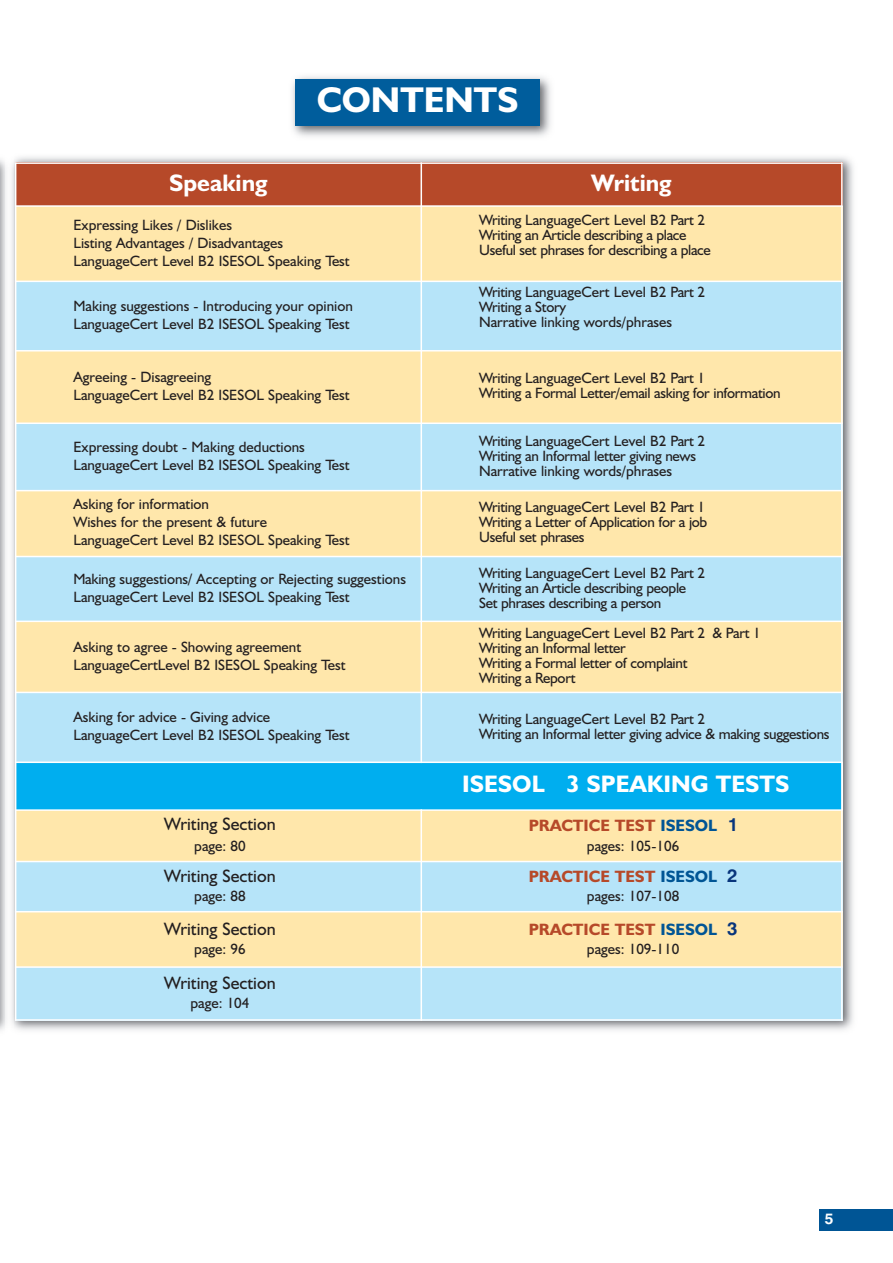
<style>
.page{position:relative;width:893px;height:1263px;background:#fff}
.page>*{position:absolute;margin:0;border:0;box-sizing:border-box;transform-origin:0 0}
.t1{font:700 36px "Humanist 521 BT";color:#fff}
.t2{font:700 24px "Humanist 521 BT";color:#fff}
.t3{font:18px "Humanist 521 BT";color:#231f20}
.t4{font:700 16.5px "Humanist 521 BT";color:#b64929}
.t5{font:15px/18px "Humanist 521 BT";color:#231f20}
.t6{font:15px/15px "Humanist 521 BT";letter-spacing:-.02em;color:#231f20}
.t7{font:15px "UB Helvetica Bold";color:#fff}
.s1{color:#005595}
.s2{font-family:"UB Helvetica Bold";font-weight:400;font-size:18px;color:#08357c}
</style>
<div class="page">
<div style="left:819px;top:1209px;width:74px;height:22px;background:#005595"></div>
<img style="left:0;top:157px;width:854px;height:874px">
<div style="left:15px;top:162px;width:406px;height:44px;background:#b64929"></div>
<div style="left:421px;top:162px;width:422px;height:44px;background:#b64929"></div>
<div style="left:15px;top:206px;width:406px;height:75px;background:#ffe7ab"></div>
<div style="left:421px;top:206px;width:422px;height:75px;background:#ffe7ab"></div>
<div style="left:15px;top:281px;width:406px;height:70px;background:#b6e4f9"></div>
<div style="left:421px;top:281px;width:422px;height:70px;background:#b6e4f9"></div>
<div style="left:15px;top:351px;width:406px;height:72px;background:#ffe7ab"></div>
<div style="left:421px;top:351px;width:422px;height:72px;background:#ffe7ab"></div>
<div style="left:15px;top:423px;width:406px;height:68px;background:#b6e4f9"></div>
<div style="left:421px;top:423px;width:422px;height:68px;background:#b6e4f9"></div>
<div style="left:15px;top:491px;width:406px;height:65px;background:#ffe7ab"></div>
<div style="left:421px;top:491px;width:422px;height:65px;background:#ffe7ab"></div>
<div style="left:15px;top:556px;width:406px;height:65px;background:#b6e4f9"></div>
<div style="left:421px;top:556px;width:422px;height:65px;background:#b6e4f9"></div>
<div style="left:15px;top:621px;width:406px;height:71px;background:#ffe7ab"></div>
<div style="left:421px;top:621px;width:422px;height:71px;background:#ffe7ab"></div>
<div style="left:15px;top:692px;width:406px;height:70px;background:#b6e4f9"></div>
<div style="left:421px;top:692px;width:422px;height:70px;background:#b6e4f9"></div>
<div style="left:15px;top:762px;width:827px;height:48px;background:#00aeef"></div>
<div style="left:15px;top:810px;width:406px;height:51px;background:#ffe7ab"></div>
<div style="left:421px;top:810px;width:422px;height:51px;background:#ffe7ab"></div>
<div style="left:15px;top:861px;width:406px;height:51px;background:#b6e4f9"></div>
<div style="left:421px;top:861px;width:422px;height:51px;background:#b6e4f9"></div>
<div style="left:15px;top:912px;width:406px;height:55px;background:#ffe7ab"></div>
<div style="left:421px;top:912px;width:422px;height:55px;background:#ffe7ab"></div>
<div style="left:15px;top:967px;width:406px;height:54px;background:#b6e4f9"></div>
<div style="left:421px;top:967px;width:422px;height:54px;background:#b6e4f9"></div>
<hr style="left:15px;top:162px;width:1px;height:859px;background:#fff">
<hr style="left:421px;top:162px;width:1px;height:601px;background:#fff">
<hr style="left:421px;top:809px;width:1px;height:212px;background:#fff">
<hr style="left:841px;top:162px;width:2px;height:859px;background:#fff">
<hr style="left:15px;top:162px;width:828px;height:2px;background:#fff">
<hr style="left:15px;top:205px;width:828px;height:2px;background:#fff">
<hr style="left:15px;top:281px;width:828px;height:1px;background:#fff">
<hr style="left:15px;top:350px;width:828px;height:1px;background:#fff">
<hr style="left:15px;top:422px;width:828px;height:2px;background:#fff">
<hr style="left:15px;top:490px;width:828px;height:1px;background:#fff">
<hr style="left:15px;top:556px;width:828px;height:1px;background:#fff">
<hr style="left:15px;top:621px;width:828px;height:1px;background:#fff">
<hr style="left:15px;top:692px;width:828px;height:1px;background:#fff">
<hr style="left:15px;top:761px;width:828px;height:2px;background:#fff">
<hr style="left:15px;top:809px;width:828px;height:2px;background:#fff">
<hr style="left:15px;top:861px;width:828px;height:1px;background:#fff">
<hr style="left:15px;top:911px;width:828px;height:1px;background:#fff">
<hr style="left:15px;top:966px;width:828px;height:2px;background:#fff">
<hr style="left:15px;top:1019px;width:828px;height:2px;background:#fff">
<img style="left:292px;top:76px;width:259px;height:61px">
<div style="left:296px;top:80px;width:244px;height:46px;background:#005d9c"></div>
<p class="t1" style="left:317px;top:79px;width:203px">CONTENTS</p>
<p class="t2" style="left:169px;top:168px;width:100px">Speaking</p>
<p class="t2" style="left:591px;top:168px;width:82px">Writing</p>
<p class="t5" style="left:73px;top:215px;width:278px">Expressing Likes / Dislikes<br>Listing Advantages / Disadvantages<br>LanguageCert Level B2 ISESOL Speaking Test</p>
<p class="t6" style="left:479px;top:212px;width:233px">Writing LanguageCert Level B2 Part 2<br>Writing an Article describing a place<br>Useful set phrases for describing a place</p>
<p class="t5" style="left:73px;top:297px;width:281px">Making suggestions - Introducing your opinion<br>LanguageCert Level B2 ISESOL Speaking Test</p>
<p class="t5" style="left:479px;top:285px;width:228px;line-height:15px">Writing LanguageCert Level B2 Part 2<br>Writing a Story<br>Narrative linking words/phrases</p>
<p class="t5" style="left:73px;top:368px;width:278px">Agreeing - Disagreeing<br>LanguageCert Level B2 ISESOL Speaking Test</p>
<p class="t6" style="left:479px;top:371px;width:303px">Writing LanguageCert Level B2 Part 1<br>Writing a Formal Letter/email asking for information</p>
<p class="t5" style="left:73px;top:438px;width:278px">Expressing doubt - Making deductions<br>LanguageCert Level B2 ISESOL Speaking Test</p>
<p class="t5" style="left:479px;top:433px;width:228px;line-height:15px">Writing LanguageCert Level B2 Part 2<br>Writing an Informal letter giving news<br>Narrative linking words/phrases</p>
<p class="t5" style="left:73px;top:495px;width:278px">Asking for information<br>Wishes for the present &amp; future<br>LanguageCert Level B2 ISESOL Speaking Test</p>
<p class="t6" style="left:479px;top:500px;width:230px">Writing LanguageCert Level B2 Part 1<br>Writing a Letter of Application for a job<br>Useful set phrases</p>
<p class="t5" style="left:73px;top:570px;width:334px">Making suggestions/ Accepting or Rejecting suggestions<br>LanguageCert Level B2 ISESOL Speaking Test</p>
<p class="t6" style="left:479px;top:565px;width:228px">Writing LanguageCert Level B2 Part 2<br>Writing an Article describing people<br>Set phrases describing a person</p>
<p class="t5" style="left:73px;top:638px;width:274px">Asking to agree - Showing agreement<br>LanguageCertLevel B2 ISESOL Speaking Test</p>
<p class="t6" style="left:479px;top:626px;width:283px">Writing LanguageCert Level B2 Part 2 &amp; Part 1<br>Writing an Informal letter<br>Writing a Formal letter of complaint<br>Writing a Report</p>
<p class="t5" style="left:73px;top:708px;width:278px">Asking for advice - Giving advice<br>LanguageCert Level B2 ISESOL Speaking Test</p>
<p class="t6" style="left:479px;top:711px;width:352px">Writing LanguageCert Level B2 Part 2<br>Writing an Informal letter giving advice &amp; making suggestions</p>
<p class="t2" style="left:462px;top:770px;width:329px">ISESOL 3 SPEAKING TESTS</p>
<p class="t3" style="left:164px;top:813px;width:113px">Writing Section</p>
<p class="t5" style="left:194px;top:837px;width:53px">page: 80</p>
<p class="t4" style="left:529px;top:816px;width:210px">PRACTICE TEST <span class="s1">ISESOL</span> <span class="s2">1</span></p>
<p class="t5" style="left:587px;top:836px;width:94px">pages: 105-106</p>
<p class="t3" style="left:164px;top:865px;width:113px">Writing Section</p>
<p class="t5" style="left:194px;top:887px;width:53px">page: 88</p>
<p class="t3" style="left:164px;top:918px;width:113px">Writing Section</p>
<p class="t5" style="left:194px;top:940px;width:53px">page: 96</p>
<p class="t3" style="left:164px;top:972px;width:113px">Writing Section</p>
<p class="t5" style="left:191px;top:994px;width:60px">page: 104</p>
<p class="t4" style="left:529px;top:867px;width:210px">PRACTICE TEST <span class="s1">ISESOL</span> <span class="s2">2</span></p>
<p class="t5" style="left:587px;top:887px;width:94px">pages: 107-108</p>
<p class="t4" style="left:529px;top:919px;width:210px">PRACTICE TEST <span class="s1">ISESOL</span> <span class="s2">3</span></p>
<p class="t5" style="left:587px;top:940px;width:94px">pages: 109-110</p>
<p class="t7" style="left:825px;top:1210px;width:10px">5</p>
</div>
